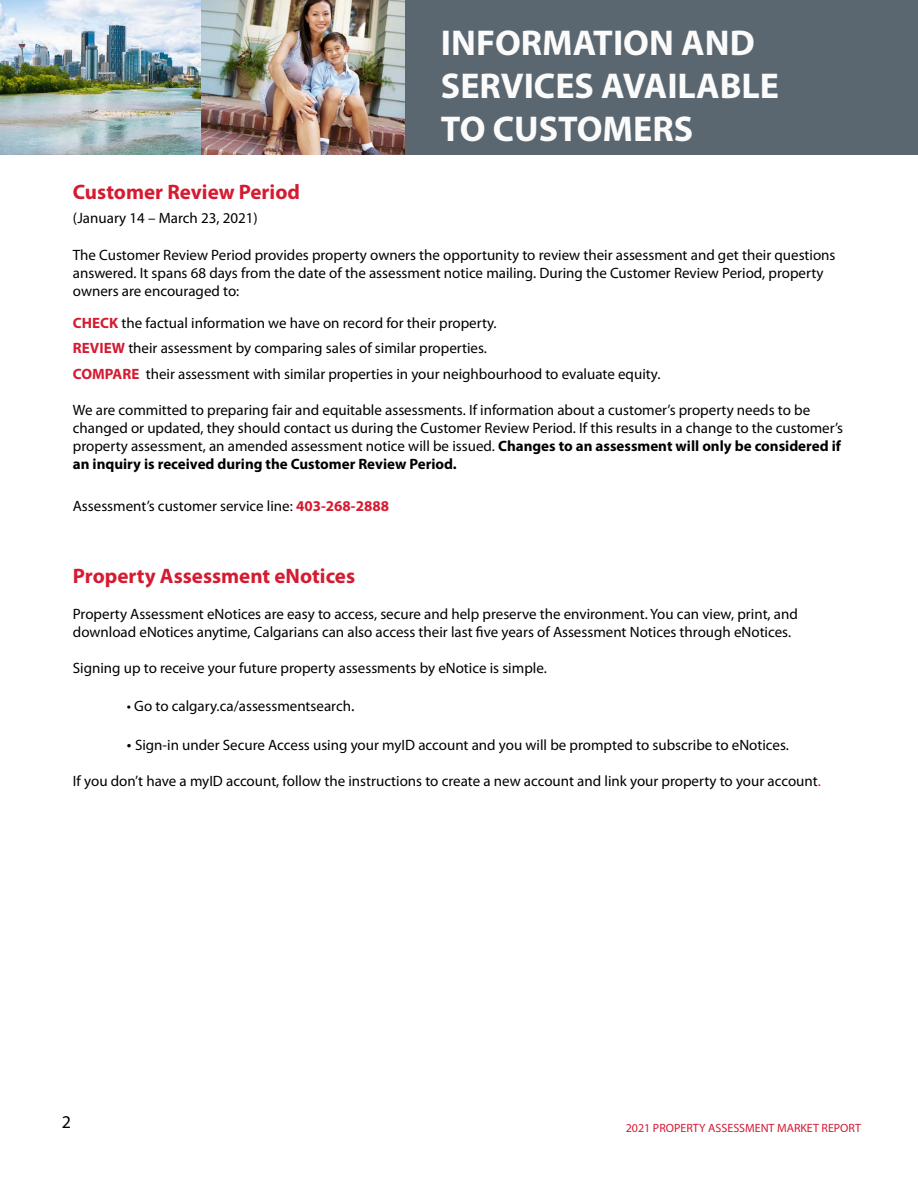
<style>
.page{position:relative;width:918px;height:1188px;background:#fff}
.page>*{position:absolute;margin:0;border:0;box-sizing:border-box;transform-origin:0 0}
.t1{font:700 36px/43.2px "Myriad Pro";color:#fbfbfb}
.t2{font:700 21px "Myriad Pro";color:#d51b32}
.t3{font:18px "Myriad Pro";color:#000}
.t4{font:15px/18px "Myriad Pro";color:#000}
.t5{font:12px "Myriad Pro";color:#d51b32}
.s1{font-weight:700;color:#d51b32}
.s2{font-weight:700}
.s3{font-size:16.5px}
.s4{color:#d51b32}
</style>
<div class="page">
<img style="left:0;top:0;width:202px;height:154px">
<img style="left:202px;top:0;width:203px;height:154px">
<div style="left:405px;top:0;width:513px;height:154px;background:#5b6770"></div>
<h1 class="t1" style="left:441px;top:22px;width:340px">INFORMATION AND<br>SERVICES AVAILABLE<br>TO CUSTOMERS</h1>
<h2 class="t2" style="left:73px;top:180px;width:229px">Customer Review Period</h2>
<p class="t4" style="left:73px;top:208px;width:186px">(January 14 – March 23, 2021)</p>
<p class="t4" style="left:73px;top:246px;width:764px">The Customer Review Period provides property owners the opportunity to review their assessment and get their questions answered. It spans 68 days from the date of the assessment notice mailing. During the Customer Review Period, property owners are encouraged to:</p>
<p class="t4" style="left:73px;top:310px;width:589px;line-height:25.5px"><span class="s1">CHECK</span> the factual information we have on record for their property.<br><span class="s1">REVIEW</span> their assessment by comparing sales of similar properties.<br><span class="s1">COMPARE</span> their assessment with similar properties in your neighbourhood to evaluate equity.</p>
<p class="t4" style="left:73px;top:400px;width:772px">We are committed to preparing fair and equitable assessments. If information about a customer’s property needs to be changed or updated, they should contact us during the Customer Review Period. If this results in a change to the customer’s property assessment, an amended assessment notice will be issued. <span class="s2">Changes to an assessment will only be considered if an inquiry is received during the Customer Review Period.</span></p>
<p class="t4" style="left:73px;top:496px;width:318px">Assessment’s customer service line: <span class="s1">403-268-2888</span></p>
<h2 class="t2" style="left:73px;top:564px;width:284px">Property Assessment eNotices</h2>
<p class="t4" style="left:73px;top:604px;width:726px">Property Assessment eNotices are easy to access, secure and help preserve the environment. You can view, print, and download eNotices anytime, Calgarians can also access their last five years of Assessment Notices through eNotices.</p>
<p class="t4" style="left:73px;top:658px;width:475px">Signing up to receive your future property assessments by eNotice is simple.</p>
<p class="t4" style="left:127px;top:696px;width:229px">• Go to calgary.ca/assessmentsearch<span class="s3">.</span></p>
<p class="t4" style="left:127px;top:736px;width:664px"><span class="s3">•</span> Sign-in under Secure Access using your myID account and you will be prompted to subscribe to eNotices.</p>
<p class="t4" style="left:73px;top:772px;width:749px">If you don’t have a myID account, follow the instructions to create a new account and link your property to your account<span class="s4">.</span></p>
<p class="t3" style="left:62px;top:1111px;width:11px">2</p>
<p class="t5" style="left:626px;top:1121px;width:237px">2021 PROPERTY ASSESSMENT MARKET REPORT</p>
</div>
